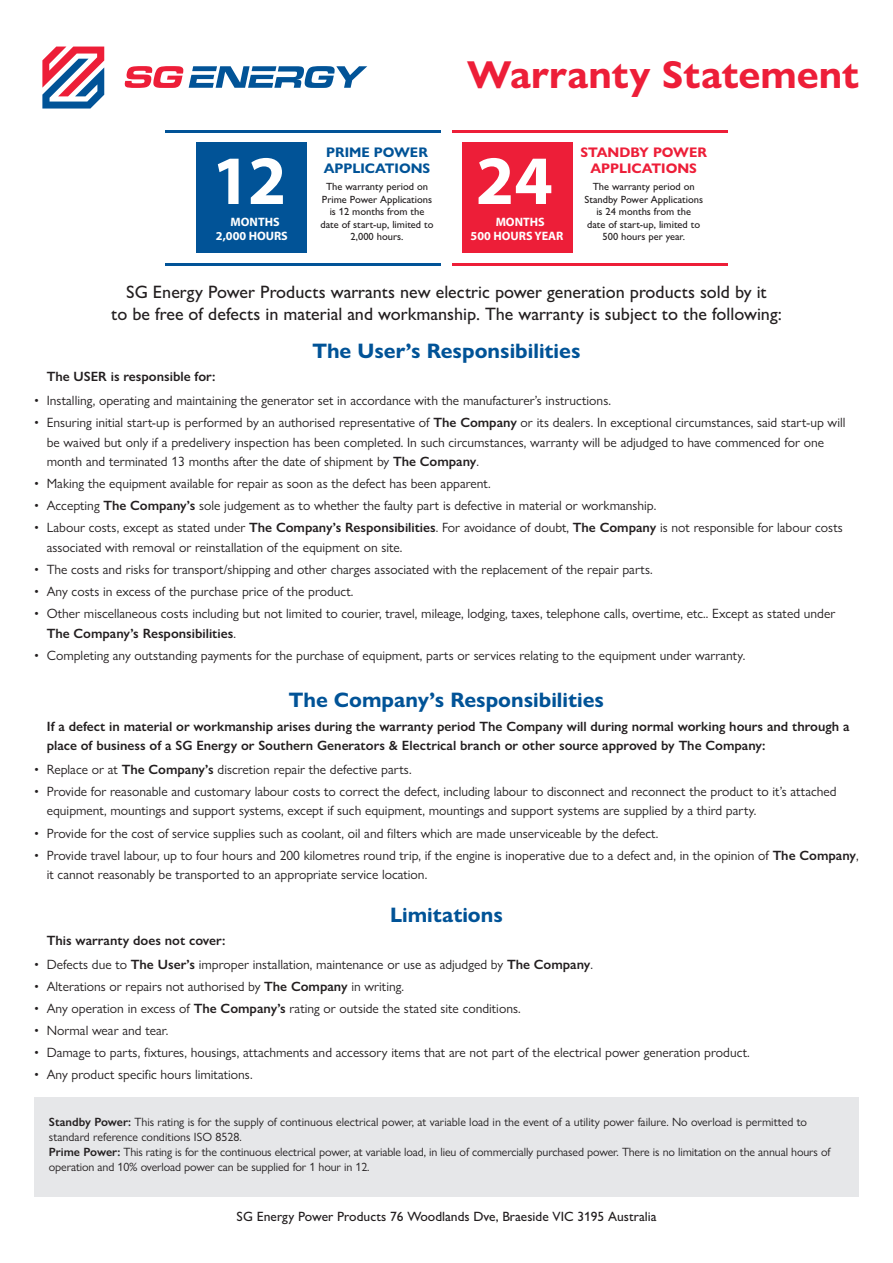
<style>
.page{position:relative;width:893px;height:1263px;background:#fff}
.page>*{position:absolute;margin:0;border:0;box-sizing:border-box;transform-origin:0 0}
.t1{font:700 69.75px "Myriad Pro";color:#fff}
.t2{font:700 39.15px "Gill Sans Nova";color:#ed1e38}
.t3{font:700 21px "Gill Sans Nova";color:#015397}
.t4{font:500 18px/21.6px "Gill Sans Nova";color:#231f20;text-align:center}
.t5{font:700 13.95px/16.8px "Gill Sans Nova";color:#ed1e38;text-align:center}
.t6{font:700 13.95px/16.8px "Gill Sans Nova";color:#015397}
.t7{font:13.5px/19.5px "Gill Sans Nova";color:#231f20}
.t8{font:600 13.5px/19.5px "Gill Sans Nova";color:#231f20}
.t9{font:500 13.5px "Gill Sans Nova";color:#231f20}
.t10{font:700 12.15px/14.5px "Myriad Pro";color:#fff;text-align:center}
.t11{font:12px/15px "Gill Sans Nova";letter-spacing:-.01em;color:#231f20}
.t12{font:500 10.5px/12.6px "Gill Sans Nova";color:#231f20;text-align:center}
.s1{font-weight:600}
</style>
<div class="page">
<svg style="left:42px;top:47px;width:62px;height:62px"></svg>
<svg style="left:124px;top:66px;width:243px;height:22px"></svg>
<div style="left:34px;top:1097px;width:825px;height:100px;background:#e6e7e9"></div>
<div style="left:197px;top:142px;width:110px;height:111px;background:#015397"></div>
<div style="left:462px;top:142px;width:110px;height:111px;background:#ed1e38"></div>
<hr style="left:452px;top:130px;width:276px;height:2px;background:#ed1e38">
<hr style="left:452px;top:263px;width:276px;height:2px;background:#ed1e38">
<hr style="left:165px;top:130px;width:276px;height:2px;background:#015397">
<hr style="left:165px;top:263px;width:276px;height:2px;background:#015397">
<p class="t1" style="left:212px;top:135px;width:76px">12</p>
<p class="t10" style="left:216px;top:214px;width:73px">MONTHS<br>2,000 HOURS</p>
<p class="t6" style="left:324px;top:143px;width:108px">PRIME POWER<br>APPLICATIONS</p>
<p class="t12" style="left:321px;top:180px;width:115px">The warranty period on<br>Prime Power Applications is 12 months from the date of start-up, limited to<br>2,000 hours.</p>
<p class="t2" style="left:467px;top:50px;width:393px">Warranty Statement</p>
<p class="t1" style="left:476px;top:135px;width:79px">24</p>
<p class="t10" style="left:471px;top:214px;width:94px">MONTHS<br>500 HOURS YEAR</p>
<p class="t5" style="left:580px;top:143px;width:128px">STANDBY POWER<br>APPLICATIONS</p>
<p class="t12" style="left:584px;top:180px;width:120px">The warranty period on<br>Standby Power Applications is 24 months from the<br>date of start-up, limited to<br>500 hours per year.</p>
<p class="t4" style="left:111px;top:281px;width:672px">SG Energy Power Products warrants new electric power generation products sold by it<br>to be free of defects in material and workmanship. The warranty is subject to the following:</p>
<p class="t3" style="left:312px;top:337px;width:270px">The User’s Responsibilities</p>
<p class="t8" style="left:47px;top:367px;width:170px">The USER is responsible for:</p>
<p class="t7" style="left:34px;top:391px;width:579px">• Installing, operating and maintaining the generator set in accordance with the manufacturer’s instructions.</p>
<p class="t7" style="left:47px;top:413px;width:800px;text-indent:-13px">• Ensuring initial start-up is performed by an authorised representative of <span class="s1">The Company</span> or its dealers. In exceptional circumstances, said start-up will be waived but only if a predelivery inspection has been completed. In such circumstances, warranty will be adjudged to have commenced for one month and terminated 13 months after the date of shipment by <span class="s1">The Company</span>.</p>
<p class="t7" style="left:34px;top:474px;width:458px">• Making the equipment available for repair as soon as the defect has been apparent.</p>
<p class="t7" style="left:34px;top:496px;width:624px">• Accepting <span class="s1">The Company’s</span> sole judgement as to whether the faulty part is defective in material or workmanship.</p>
<p class="t7" style="left:47px;top:518px;width:798px;text-indent:-13px">• Labour costs, except as stated under <span class="s1">The Company’s Responsibilities</span>. For avoidance of doubt, <span class="s1">The Company</span> is not responsible for labour costs associated with removal or reinstallation of the equipment on site.</p>
<p class="t7" style="left:34px;top:559px;width:620px">• The costs and risks for transport/shipping and other charges associated with the replacement of the repair parts.</p>
<p class="t7" style="left:34px;top:581px;width:321px">• Any costs in excess of the purchase price of the product.</p>
<p class="t7" style="left:47px;top:604px;width:790px;text-indent:-13px">• Other miscellaneous costs including but not limited to courier, travel, mileage, lodging, taxes, telephone calls, overtime, etc.. Except as stated under<br><span class="s1">The Company’s Responsibilities</span>.</p>
<p class="t7" style="left:34px;top:645px;width:713px">• Completing any outstanding payments for the purchase of equipment, parts or services relating to the equipment under warranty.</p>
<p class="t3" style="left:289px;top:687px;width:317px">The Company’s Responsibilities</p>
<p class="t8" style="left:47px;top:716px;width:804px">If a defect in material or workmanship arises during the warranty period The Company will during normal working hours and through a place of business of a SG Energy or Southern Generators &amp; Electrical branch or other source approved by The Company:</p>
<p class="t7" style="left:34px;top:759px;width:379px">• Replace or at <span class="s1">The Company’s</span> discretion repair the defective parts.</p>
<p class="t7" style="left:47px;top:781px;width:791px;text-indent:-13px">• Provide for reasonable and customary labour costs to correct the defect, including labour to disconnect and reconnect the product to it’s attached equipment, mountings and support systems, except if such equipment, mountings and support systems are supplied by a third party.</p>
<p class="t7" style="left:34px;top:823px;width:626px">• Provide for the cost of service supplies such as coolant, oil and filters which are made unserviceable by the defect.</p>
<p class="t7" style="left:47px;top:845px;width:813px;text-indent:-13px">• Provide travel labour, up to four hours and 200 kilometres round trip, if the engine is inoperative due to a defect and, in the opinion of <span class="s1">The Company</span>, it cannot reasonably be transported to an appropriate service location.</p>
<p class="t3" style="left:390px;top:901px;width:114px">Limitations</p>
<p class="t8" style="left:47px;top:931px;width:180px">This warranty does not cover:</p>
<p class="t7" style="left:34px;top:955px;width:560px">• Defects due to <span class="s1">The User’s</span> improper installation, maintenance or use as adjudged by <span class="s1">The Company</span>.</p>
<p class="t7" style="left:34px;top:977px;width:372px">• Alterations or repairs not authorised by <span class="s1">The Company</span> in writing.</p>
<p class="t7" style="left:34px;top:999px;width:488px">• Any operation in excess of <span class="s1">The Company’s</span> rating or outside the stated site conditions.</p>
<p class="t7" style="left:34px;top:1021px;width:136px">• Normal wear and tear.</p>
<p class="t7" style="left:34px;top:1043px;width:717px">• Damage to parts, fixtures, housings, attachments and accessory items that are not part of the electrical power generation product.</p>
<p class="t7" style="left:34px;top:1065px;width:220px">• Any product specific hours limitations.</p>
<p class="t11" style="left:49px;top:1114px;width:760px"><span class="s1">Standby Power:</span> This rating is for the supply of continuous electrical power, at variable load in the event of a utility power failure. No overload is permitted to standard reference conditions ISO 8528.</p>
<p class="t11" style="left:49px;top:1144px;width:783px"><span class="s1">Prime Power:</span> This rating is for the continuous electrical power, at variable load, in lieu of commercially purchased power. There is no limitation on the annual hours of operation and 10% overload power can be supplied for 1 hour in 12.</p>
<p class="t9" style="left:237px;top:1208px;width:421px">SG Energy Power Products 76 Woodlands Dve, Braeside VIC 3195 Australia</p>
</div>
